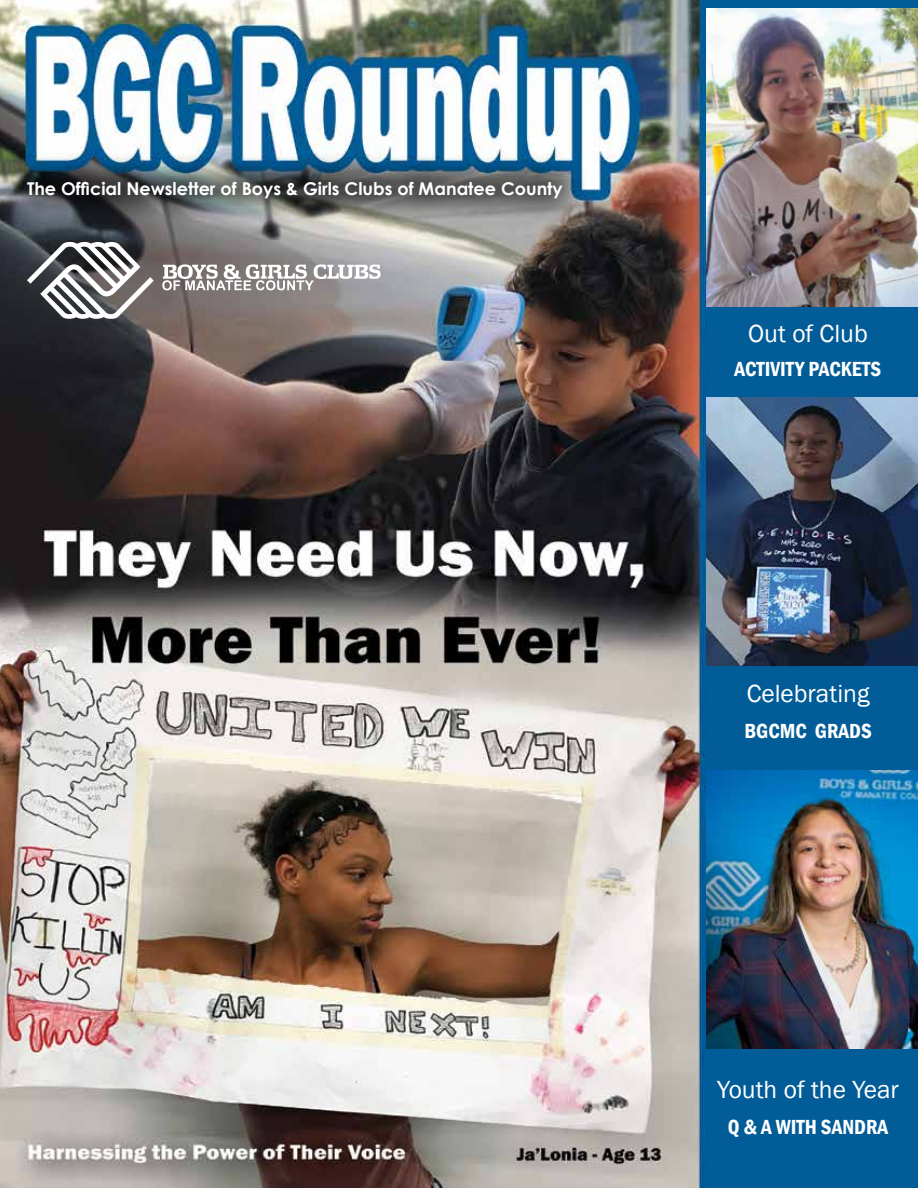
<style>
.page{position:relative;width:918px;height:1188px;background:#fff}
.page>*{position:absolute;margin:0;border:0;box-sizing:border-box;transform-origin:0 0}
.t1{font:25.5px "Franklin Gothic";color:#fff}
.t2{font:600 condensed 21px "Franklin Gothic";color:#fff}
.t3{font:700 17.7px "Century Gothic";color:#fff}
</style>
<div class="page">
<img style="left:0;top:0;width:918px;height:1188px">
<img style="left:706px;top:770px;width:212px;height:278px">
<img style="left:706px;top:9px;width:212px;height:297px">
<img style="left:706px;top:398px;width:212px;height:268px">
<div style="left:0;top:152px;width:590px;height:74px;background:#000;opacity:.96"></div>
<svg style="left:27px;top:242px;width:127px;height:77px"></svg>
<svg style="left:162px;top:264px;width:219px;height:26px"></svg>
<p class="t3" style="left:27px;top:175px;width:537px">The Official Newsletter of Boys &amp; Girls Clubs of Manatee County</p>
<h1 class="t1" style="left:748px;top:317px;width:121px">Out of Club</h1>
<p class="t2" style="left:735px;top:355px;width:148px">ACTIVITY PACKETS</p>
<h1 class="t1" style="left:747px;top:678px;width:124px">Celebrating</h1>
<p class="t2" style="left:744px;top:717px;width:129px">BGCMC GRADS</p>
<h1 class="t1" style="left:717px;top:1074px;width:183px">Youth of the Year</h1>
<p class="t2" style="left:728px;top:1113px;width:162px">Q &amp; A WITH SANDRA</p>
</div>
